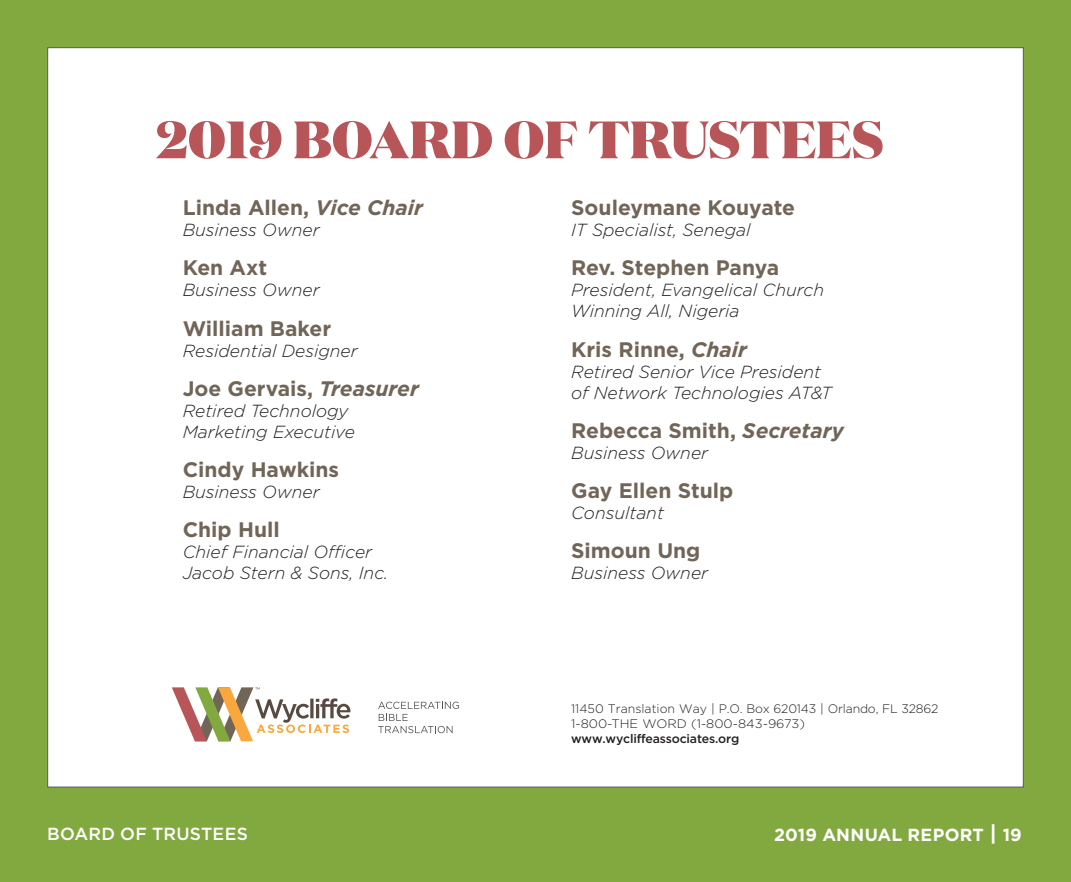
<style>
.page{position:relative;width:1071px;height:882px;background:#82a93f}
.page>*{position:absolute;margin:0;border:0;box-sizing:border-box;transform-origin:0 0}
.t1{font:900 52.5px "Domaine Display";color:#b75559}
.t2{font:700 21px "Gotham";color:#716557}
.t3{font:italic 300 17.5px/21px "Gotham";color:#231f20}
.t4{font:700 17.5px "Gotham";letter-spacing:.01em;color:#fff}
.t5{font:500 17.5px "Gotham";letter-spacing:.01em;color:#fff}
.t6{font:300 12.25px/15.2px "Gotham";color:#231f20}
.t7{font:500 12.25px "Gotham";letter-spacing:-.015em;color:#231f20}
.s1{font-style:italic}
.s2{font-size:21px}
</style>
<div class="page">
<div style="left:47px;top:47px;width:977px;height:741px;background:#fff;border:1px solid #57585a"></div>
<svg style="left:378px;top:702px;width:81px;height:31px"></svg>
<svg style="left:172px;top:687px;width:178px;height:54px"></svg>
<h1 class="t1" style="left:156px;top:104px;width:729px">2019 BOARD OF TRUSTEES</h1>
<p class="t2" style="left:183px;top:194px;width:242px">Linda Allen, <span class="s1">Vice Chair</span></p>
<p class="t3" style="left:183px;top:219px;width:138px">Business Owner</p>
<p class="t2" style="left:183px;top:254px;width:86px">Ken Axt</p>
<p class="t3" style="left:183px;top:279px;width:138px">Business Owner</p>
<p class="t2" style="left:183px;top:314px;width:150px">William Baker</p>
<p class="t3" style="left:183px;top:340px;width:176px">Residential Designer</p>
<p class="t2" style="left:183px;top:375px;width:238px">Joe Gervais, <span class="s1">Treasurer</span></p>
<p class="t3" style="left:183px;top:400px;width:174px">Retired Technology<br>Marketing Executive</p>
<p class="t2" style="left:183px;top:456px;width:158px">Cindy Hawkins</p>
<p class="t3" style="left:183px;top:481px;width:138px">Business Owner</p>
<p class="t2" style="left:183px;top:516px;width:99px">Chip Hull</p>
<p class="t3" style="left:183px;top:541px;width:207px">Chief Financial Officer<br>Jacob Stern &amp; Sons, Inc.</p>
<p class="t2" style="left:571px;top:194px;width:225px">Souleymane Kouyate</p>
<p class="t3" style="left:571px;top:219px;width:181px">IT Specialist, Senegal</p>
<p class="t2" style="left:571px;top:254px;width:210px">Rev. Stephen Panya</p>
<p class="t3" style="left:571px;top:279px;width:254px">President, Evangelical Church<br>Winning All, Nigeria</p>
<p class="t2" style="left:571px;top:335px;width:177px">Kris Rinne, <span class="s1">Chair</span></p>
<p class="t3" style="left:571px;top:361px;width:262px">Retired Senior Vice President of Network Technologies AT&amp;T</p>
<p class="t2" style="left:571px;top:417px;width:274px">Rebecca Smith, <span class="s1">Secretary</span></p>
<p class="t3" style="left:571px;top:442px;width:138px">Business Owner</p>
<p class="t2" style="left:571px;top:477px;width:164px">Gay Ellen Stulp</p>
<p class="t3" style="left:571px;top:502px;width:94px">Consultant</p>
<p class="t2" style="left:571px;top:537px;width:131px">Simoun Ung</p>
<p class="t3" style="left:571px;top:562px;width:138px">Business Owner</p>
<p class="t6" style="left:571px;top:701px;width:369px">11450 Translation Way | P.O. Box 620143 | Orlando, FL 32862<br>1-800-THE WORD (1-800-843-9673)</p>
<p class="t7" style="left:571px;top:731px;width:170px">www.wycliffeassociates.org</p>
<p class="t5" style="left:47px;top:822px;width:202px">BOARD OF TRUSTEES</p>
<p class="t4" style="left:774px;top:823px;width:249px">2019 ANNUAL REPORT <span class="s2">|</span> 19</p>
</div>
